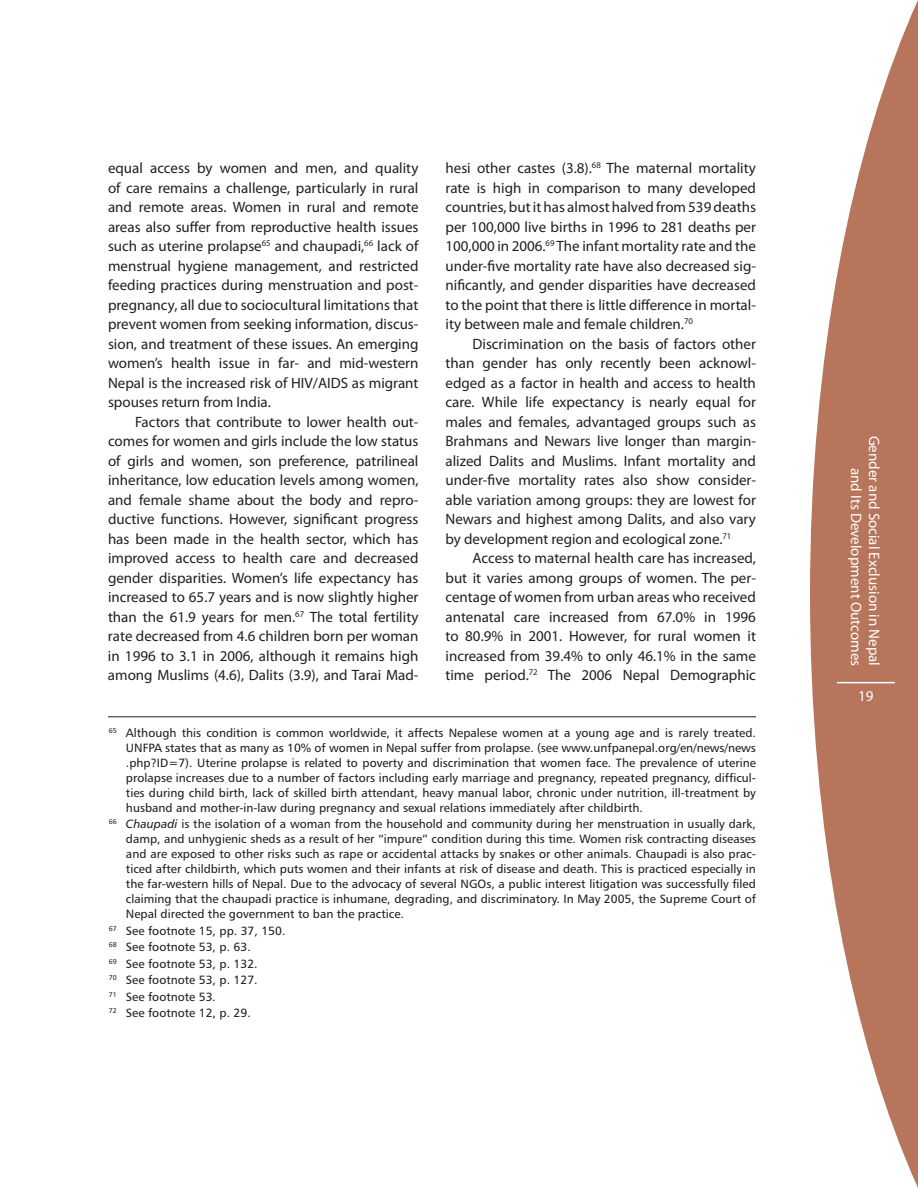
<style>
.page{position:relative;width:918px;height:1188px;background:#fff}
.page>*{position:absolute;margin:0;border:0;box-sizing:border-box;transform-origin:0 0}
.t1{font:15px/19.5px "Myriad Pro";color:#231f20;text-align:justify}
.t2{font:15px/18px "Myriad Pro";color:#fff;text-align:right}
.t3{font:12px/15px "Humanist 777 BT Roman B";color:#231f20;text-align:justify}
.s1{font-family:"Humanist 777 BT Italic B"}
</style>
<div class="page">
<svg style="left:810px;top:0;width:108px;height:1188px;fill:#b7765c"></svg>
<hr style="left:837px;top:682px;width:58px;height:1px;background:#fff">
<hr style="left:108px;top:717px;width:648px;height:1px;background:#231f20">
<p class="t1" style="left:108px;top:159px;width:312px">equal access by women and men, and quality of care remains a challenge, particularly in rural and remote areas. Women in rural and remote areas also suffer from reproductive health issues such as uterine prolapse<sup>65</sup> and chaupadi,<sup>66</sup> lack of menstrual hygiene management, and restricted feeding practices during menstruation and post&shy;pregnancy, all due to sociocultural limitations that prevent women from seeking information, discus&shy;sion, and treatment of these issues. An emerging women’s health issue in far- and mid-western Nepal is the increased risk of HIV/AIDS as migrant spouses return from India.</p>
<p class="t1" style="left:108px;top:413px;width:312px;text-indent:27px">Factors that contribute to lower health out&shy;comes for women and girls include the low status of girls and women, son preference, patrilineal inheritance, low education levels among women, and female shame about the body and repro&shy;ductive functions. However, significant progress has been made in the health sector, which has improved access to health care and decreased gender disparities. Women’s life expectancy has increased to 65.7 years and is now slightly higher than the 61.9 years for men.<sup>67</sup> The total fertility rate decreased from 4.6 children born per woman in 1996 to 3.1 in 2006, although it remains high among Muslims (4.6), Dalits (3.9), and Tarai Mad-</p>
<p class="t1" style="left:446px;top:159px;width:312px">hesi other castes (3.8).<sup>68</sup> The maternal mortality rate is high in comparison to many developed countries, but it has almost halved from 539 deaths per 100,000 live births in 1996 to 281 deaths per 100,000 in 2006.<sup>69</sup> The infant mortality rate and the under-five mortality rate have also decreased sig&shy;nificantly, and gender disparities have decreased to the point that there is little difference in mortal&shy;ity between male and female children.<sup>70</sup></p>
<p class="t1" style="left:446px;top:335px;width:312px;text-indent:27px">Discrimination on the basis of factors other than gender has only recently been acknowl&shy;edged as a factor in health and access to health care. While life expectancy is nearly equal for males and females, advantaged groups such as Brahmans and Newars live longer than margin&shy;alized Dalits and Muslims. Infant mortality and under-five mortality rates also show consider&shy;able variation among groups: they are lowest for Newars and highest among Dalits, and also vary by development region and ecological zone.<sup>71</sup></p>
<p class="t1" style="left:446px;top:549px;width:312px;text-indent:27px">Access to maternal health care has increased, but it varies among groups of women. The per&shy;centage of women from urban areas who received antenatal care increased from 67.0% in 1996 to 80.9% in 2001. However, for rural women it increased from 39.4% to only 46.1% in the same time period.<sup>72</sup> The 2006 Nepal Demographic</p>
<p class="t3" style="left:126px;top:726px;width:632px;text-indent:-17px"><sup>65</sup> Although this condition is common worldwide, it affects Nepalese women at a young age and is rarely treated.<br>UNFPA states that as many as 10% of women in Nepal suffer from prolapse. (see www.unfpanepal.org/en/news/news .php?ID=7). Uterine prolapse is related to poverty and discrimination that women face. The prevalence of uterine prolapse increases due to a number of factors including early marriage and pregnancy, repeated pregnancy, difficul&shy;ties during child birth, lack of skilled birth attendant, heavy manual labor, chronic under nutrition, ill-treatment by husband and mother-in-law during pregnancy and sexual relations immediately after childbirth.</p>
<p class="t3" style="left:126px;top:817px;width:632px;text-indent:-17px"><sup>66</sup> <span class="s1">Chaupadi</span> is the isolation of a woman from the household and community during her menstruation in usually dark, damp, and unhygienic sheds as a result of her “impure” condition during this time. Women risk contracting diseases and are exposed to other risks such as rape or accidental attacks by snakes or other animals. Chaupadi is also prac&shy;ticed after childbirth, which puts women and their infants at risk of disease and death. This is practiced especially in the far-western hills of Nepal. Due to the advocacy of several NGOs, a public interest litigation was successfully filed claiming that the chaupadi practice is inhumane, degrading, and discriminatory. In May 2005, the Supreme Court of Nepal directed the government to ban the practice.</p>
<p class="t3" style="left:109px;top:923px;width:178px;line-height:16.5px;text-align:left"><sup>67</sup> See footnote 15, pp. 37, 150.<br><sup>68</sup> See footnote 53, p. 63.<br><sup>69</sup> See footnote 53, p. 132.<br><sup>70</sup> See footnote 53, p. 127.<br><sup>71</sup> See footnote 53<span class="s1">.<br></span><sup>72</sup> See footnote 12, p. 29.</p>
<p class="t2" style="left:882px;top:436px;width:232px;rotate:90deg">Gender and Social Exclusion in Nepal and Its Development Outcomes</p>
<p class="t2" style="left:858px;top:688px;width:17px">19</p>
</div>
